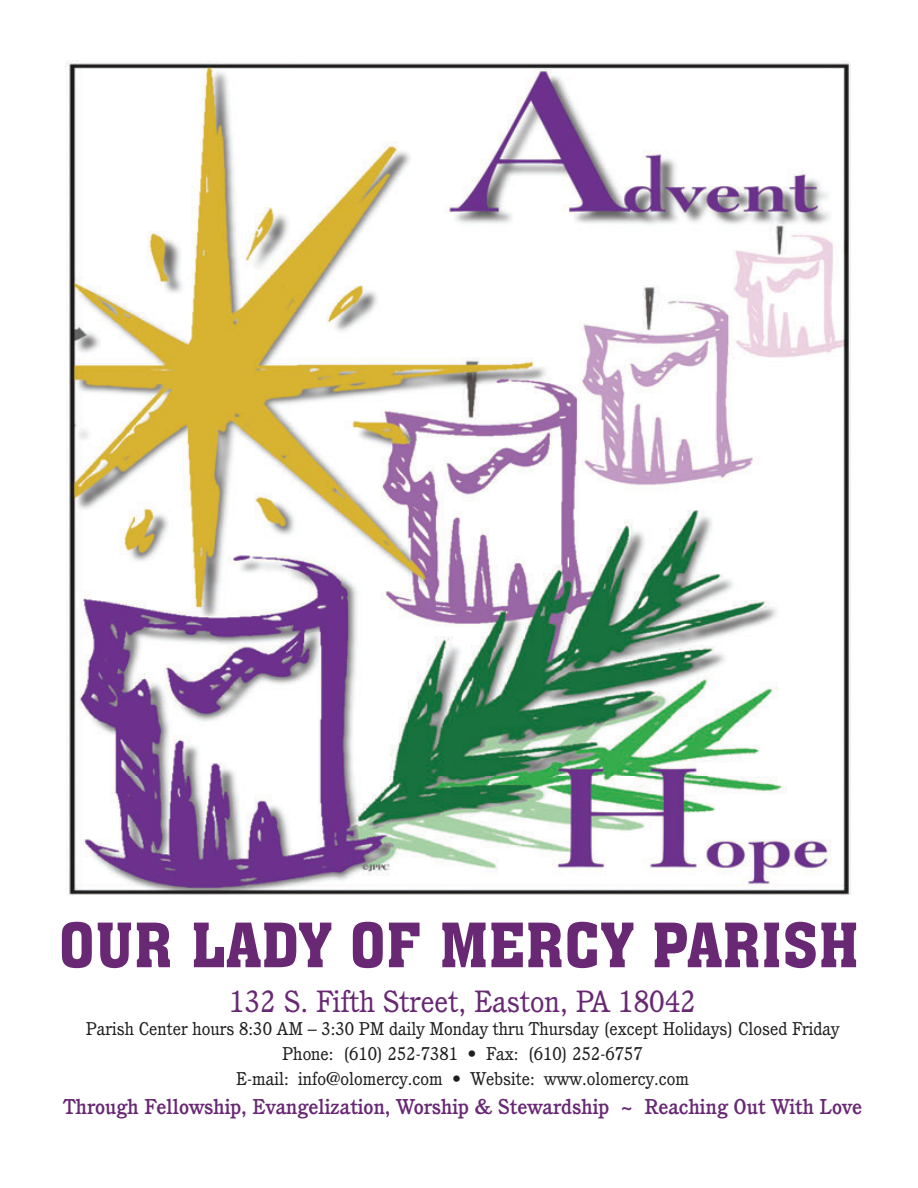
<style>
.page{position:relative;width:918px;height:1188px;background:#fff}
.page>*{position:absolute;margin:0;border:0;box-sizing:border-box;transform-origin:0 0}
.t1{font:60px "Aachen BT";color:#682874}
.t2{font:30px "Cushing";color:#682874}
.t3{font:500 21px "Cushing";color:#682874}
.t4{font:18px/25.2px "Cushing";color:#1f1f1e;text-align:center}
</style>
<div class="page">
<img style="left:67px;top:61px;width:783px;height:835px">
<h1 class="t1" style="left:59px;top:908px;width:802px">OUR LADY OF MERCY PARISH</h1>
<h2 class="t2" style="left:229px;top:990px;width:468px">132 S. Fifth Street, Easton, PA 18042</h2>
<p class="t4" style="left:86px;top:1018px;width:755px">Parish Center hours 8:30 AM – 3:30 PM daily Monday thru Thursday (except Holidays) Closed Friday<br>Phone: (610) 252-7381 • Fax: (610) 252-6757<br>E-mail: info@olomercy.com • Website: www.olomercy.com</p>
<p class="t3" style="left:63px;top:1098px;width:801px">Through Fellowship, Evangelization, Worship &amp; Stewardship ~ Reaching Out With Love</p>
</div>
